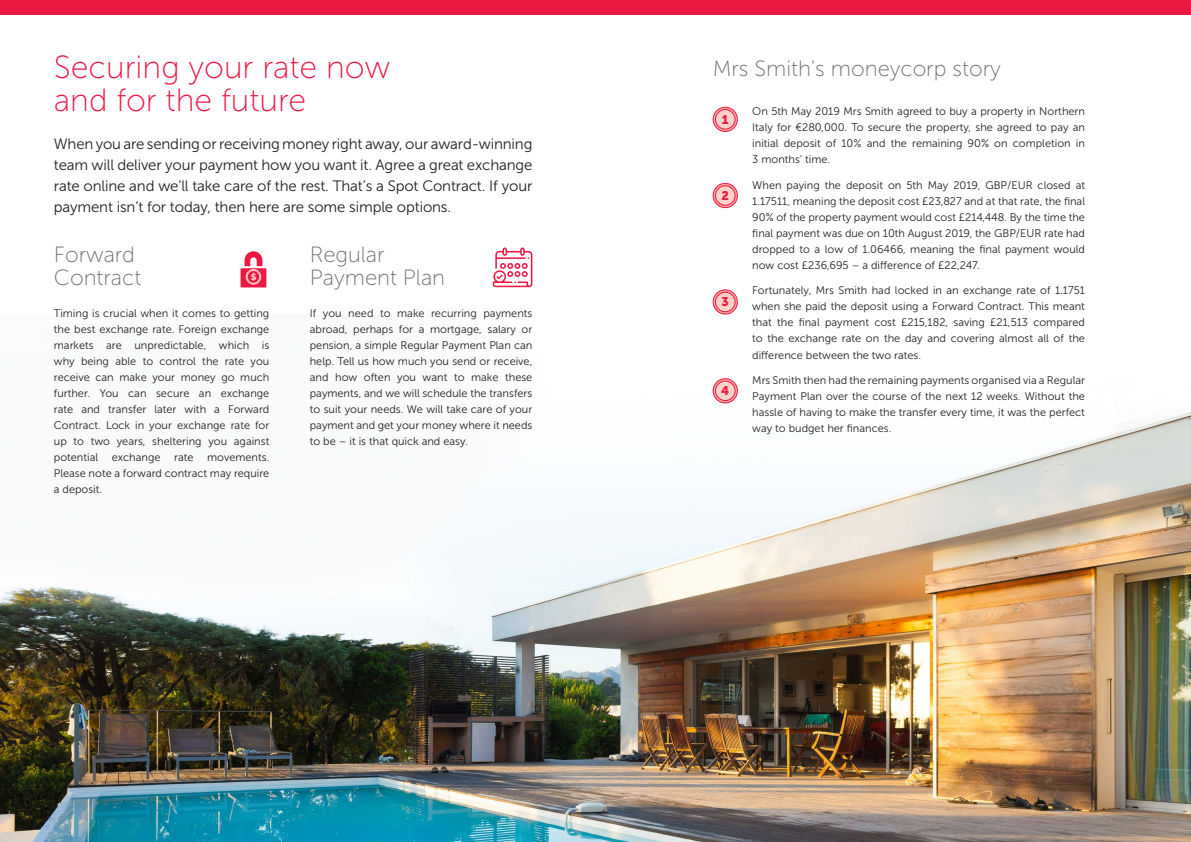
<style>
.page{position:relative;width:1191px;height:842px;background:#fff}
.page>*{position:absolute;margin:0;border:0;box-sizing:border-box;transform-origin:0 0}
.t1{font:32px/33px "Museo Sans 100";color:#ed1844}
.t2{font:22px/23px "Museo Sans 100";color:#6d6f71}
.t3{font:15px/21px "Museo Sans 300";letter-spacing:-.01em;color:#231f20;text-align:justify}
.t4{font:12.5px "Museo Sans 900";color:#ed1844}
.t5{font:11px/16px "Museo Sans 300";color:#231f20;text-align:justify}
</style>
<div class="page">
<img style="left:0;top:314px;width:1191px;height:528px">
<svg style="left:240px;top:251px;width:26px;height:36px"></svg>
<svg style="left:713px;top:183px;width:24px;height:25px"></svg>
<div style="left:713px;top:183px;width:24px;height:25px;border:1px solid #ed1844;border-radius:50%"></div>
<div style="left:715px;top:186px;width:20px;height:19px;background:#fcd3cb;border-radius:50%"></div>
<div style="left:715px;top:185px;width:20px;height:21px;border:1px solid #ed1844;border-radius:50%"></div>
<svg style="left:713px;top:107px;width:24px;height:24px"></svg>
<div style="left:713px;top:107px;width:24px;height:25px;border:1px solid #ed1844;border-radius:50%"></div>
<div style="left:715px;top:110px;width:20px;height:19px;background:#fcd3cb;border-radius:50%"></div>
<div style="left:715px;top:109px;width:20px;height:20px;border:1px solid #ed1844;border-radius:50%"></div>
<svg style="left:713px;top:290px;width:24px;height:24px"></svg>
<div style="left:713px;top:290px;width:24px;height:24px;border:1px solid #ed1844;border-radius:50%"></div>
<div style="left:715px;top:292px;width:20px;height:20px;background:#fcd3cb;border-radius:50%"></div>
<div style="left:715px;top:292px;width:20px;height:20px;border:1px solid #ed1844;border-radius:50%"></div>
<svg style="left:713px;top:379px;width:24px;height:24px"></svg>
<div style="left:713px;top:378px;width:24px;height:25px;border:1px solid #ed1844;border-radius:50%"></div>
<div style="left:715px;top:381px;width:20px;height:19px;background:#fcd3cb;border-radius:50%"></div>
<div style="left:715px;top:381px;width:20px;height:20px;border:1px solid #ed1844;border-radius:50%"></div>
<svg style="left:493px;top:247px;width:39px;height:40px"></svg>
<div style="left:0;top:0;width:1191px;height:14px;background:#ed1844"></div>
<h1 class="t1" style="left:54px;top:51px;width:338px">Securing your rate now and for the future</h1>
<p class="t3" style="left:54px;top:133px;width:480px">When you are sending or receiving money right away, our award-winning team will deliver your payment how you want it. Agree a great exchange rate online and we’ll take care of the rest. That’s a Spot Contract. If your payment isn’t for today, then here are some simple options.</p>
<h2 class="t2" style="left:54px;top:243px;width:89px">Forward<br>Contract</h2>
<p class="t5" style="left:54px;top:305px;width:217px">Timing is crucial when it comes to getting the best exchange rate. Foreign exchange markets are unpredictable, which is why being able to control the rate you receive can make your money go much further. You can secure an exchange rate and transfer later with a Forward Contract. Lock in your exchange rate for up to two years, sheltering you against potential exchange rate movements.<br>Please note a forward contract may require a deposit.</p>
<h2 class="t2" style="left:310px;top:243px;width:137px">Regular<br>Payment Plan</h2>
<p class="t5" style="left:310px;top:305px;width:224px">If you need to make recurring payments abroad, perhaps for a mortgage, salary or pension, a simple Regular Payment Plan can help. Tell us how much you send or receive, and how often you want to make these payments, and we will schedule the transfers to suit your needs. We will take care of your payment and get your money where it needs to be – it is that quick and easy.</p>
<h2 class="t2" style="left:713px;top:57px;width:290px">Mrs Smith's moneycorp story</h2>
<p class="t4" style="left:722px;top:112px;width:8px">1</p>
<p class="t4" style="left:721px;top:188px;width:9px">2</p>
<p class="t4" style="left:721px;top:295px;width:9px">3</p>
<p class="t4" style="left:721px;top:384px;width:10px">4</p>
<p class="t5" style="left:752px;top:103px;width:334px">On 5th May 2019 Mrs Smith agreed to buy a property in Northern Italy for €280,000. To secure the property, she agreed to pay an initial deposit of 10% and the remaining 90% on completion in 3 months’ time.</p>
<p class="t5" style="left:752px;top:177px;width:334px">When paying the deposit on 5th May 2019, GBP/EUR closed at 1.17511, meaning the deposit cost £23,827 and at that rate, the final 90% of the property payment would cost £214,448. By the time the final payment was due on 10th August 2019, the GBP/EUR rate had dropped to a low of 1.06466, meaning the final payment would now cost £236,695 – a difference of £22,247.</p>
<p class="t5" style="left:752px;top:283px;width:334px">Fortunately, Mrs Smith had locked in an exchange rate of 1.1751 when she paid the deposit using a Forward Contract. This meant that the final payment cost £215,182, saving £21,513 compared to the exchange rate on the day and covering almost all of the difference between the two rates.</p>
<p class="t5" style="left:752px;top:373px;width:334px">Mrs Smith then had the remaining payments organised via a Regular Payment Plan over the course of the next 12 weeks. Without the hassle of having to make the transfer every time, it was the perfect way to budget her finances.</p>
</div>
